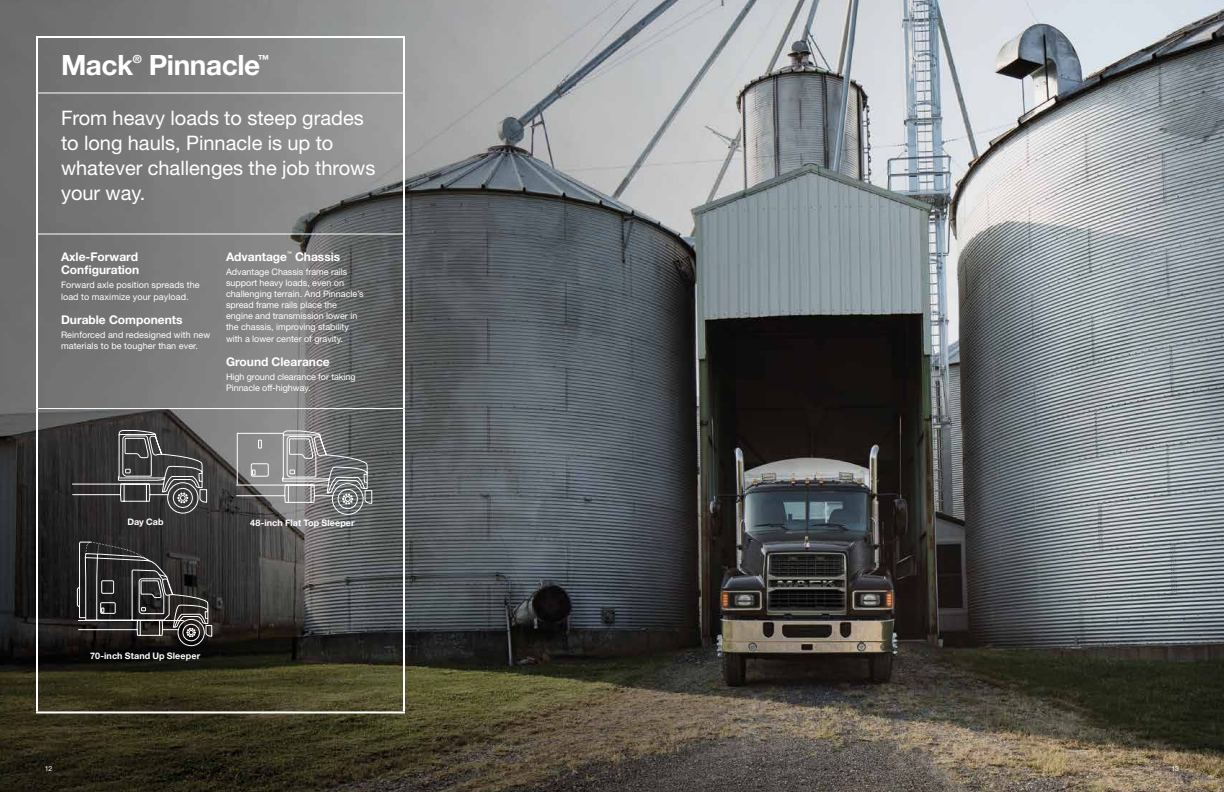
<style>
.page{position:relative;width:1224px;height:792px;background:#fff}
.page>*{position:absolute;margin:0;border:0;box-sizing:border-box;transform-origin:0 0}
.t1{font:700 28px "Helvetica Neue LT Pro";letter-spacing:-.015em;color:#fff}
.t2{font:20px/25px "Helvetica Neue LT Pro";color:#fff}
.t3{font:700 12px/13px "Helvetica Neue LT Pro";color:#fff}
.t4{font:700 11.2px "Helvetica Neue LT Pro";color:#fff}
.t5{font:9px/11px "Helvetica Neue LT Pro";color:#fff}
.t6{font:700 9px "Helvetica Neue LT Pro";letter-spacing:.01em;color:#fff}
.t7{font:7px "Helvetica Neue LT Pro";color:#fff}
.t8{font:700 4.8px "Helvetica Neue LT Pro";color:#fff}
</style>
<div class="page">
<img style="left:0;top:0;width:1224px;height:792px">
<hr style="left:36px;top:36px;width:178px;height:2px;background:#fff">
<hr style="left:36px;top:38px;width:2px;height:55px;background:#fff">
<svg style="left:214px;top:36px;width:12px;height:2px"></svg>
<hr style="left:226px;top:36px;width:179px;height:2px;background:#fff">
<hr style="left:403px;top:38px;width:2px;height:55px;background:#fff">
<hr style="left:36px;top:93px;width:2px;height:141px;background:#fff">
<hr style="left:403px;top:93px;width:2px;height:141px;background:#fff">
<hr style="left:36px;top:234px;width:2px;height:175px;background:#fff">
<hr style="left:403px;top:234px;width:2px;height:175px;background:#fff">
<hr style="left:38px;top:92px;width:176px;height:1px;background:#fff">
<svg style="left:214px;top:92px;width:12px;height:1px"></svg>
<hr style="left:226px;top:92px;width:177px;height:1px;background:#fff">
<hr style="left:38px;top:234px;width:176px;height:1px;background:#fff">
<svg style="left:214px;top:234px;width:12px;height:1px"></svg>
<hr style="left:226px;top:234px;width:177px;height:1px;background:#fff">
<hr style="left:36px;top:409px;width:2px;height:302px;background:#fff">
<hr style="left:403px;top:409px;width:2px;height:302px;background:#fff">
<hr style="left:36px;top:711px;width:178px;height:2px;background:#fff">
<svg style="left:214px;top:711px;width:12px;height:2px"></svg>
<hr style="left:226px;top:711px;width:179px;height:2px;background:#fff">
<hr style="left:38px;top:408px;width:176px;height:1px;background:#fff">
<svg style="left:214px;top:408px;width:12px;height:1px"></svg>
<hr style="left:226px;top:408px;width:177px;height:1px;background:#fff">
<svg style="left:236px;top:430px;width:137px;height:85px;background:#848585"></svg>
<svg style="left:72px;top:430px;width:140px;height:216px;background:#3f3e3e"></svg>
<h1 class="t1" style="left:61px;top:47px;width:74px">Mack</h1>
<p class="t4" style="left:133px;top:52px;width:10px">®</p>
<h1 class="t1" style="left:149px;top:47px;width:113px">Pinnacle</h1>
<p class="t4" style="left:258px;top:52px;width:13px">™</p>
<h2 class="t2" style="left:61px;top:105px;width:316px">From heavy loads to steep grades to long hauls, Pinnacle is up to whatever challenges the job throws your way.</h2>
<h3 class="t3" style="left:61px;top:249px;width:80px">Axle-Forward<br>Configuration</h3>
<p class="t5" style="left:61px;top:278px;width:140px;line-height:12px">Forward axle position spreads the load to maximize your payload.</p>
<h3 class="t3" style="left:61px;top:312px;width:123px">Durable Components</h3>
<p class="t5" style="left:61px;top:329px;width:151px">Reinforced and redesigned with new materials to be tougher than ever.</p>
<h3 class="t3" style="left:226px;top:249px;width:63px">Advantage</h3>
<p class="t8" style="left:287px;top:251px;width:6px">™</p>
<h3 class="t3" style="left:295px;top:249px;width:47px">Chassis</h3>
<p class="t5" style="left:226px;top:266px;width:139px">Advantage Chassis frame rails support heavy loads, even on challenging terrain. And Pinnacle’s spread frame rails place the engine and transmission lower in the chassis, improving stability</p>
<p class="t5" style="left:226px;top:333px;width:119px">with a lower center of gravity.</p>
<h3 class="t3" style="left:226px;top:354px;width:105px">Ground Clearance</h3>
<p class="t5" style="left:226px;top:371px;width:131px">High ground clearance for taking<br>Pinnacle off-highway.</p>
<p class="t6" style="left:127px;top:516px;width:38px">Day Cab</p>
<p class="t6" style="left:250px;top:518px;width:106px">48-inch Flat Top Sleeper</p>
<p class="t6" style="left:90px;top:651px;width:111px">70-inch Stand Up Sleeper</p>
<p class="t7" style="left:45px;top:764px;width:9px">12</p>
<p class="t7" style="left:1171px;top:764px;width:9px">13</p>
</div>
